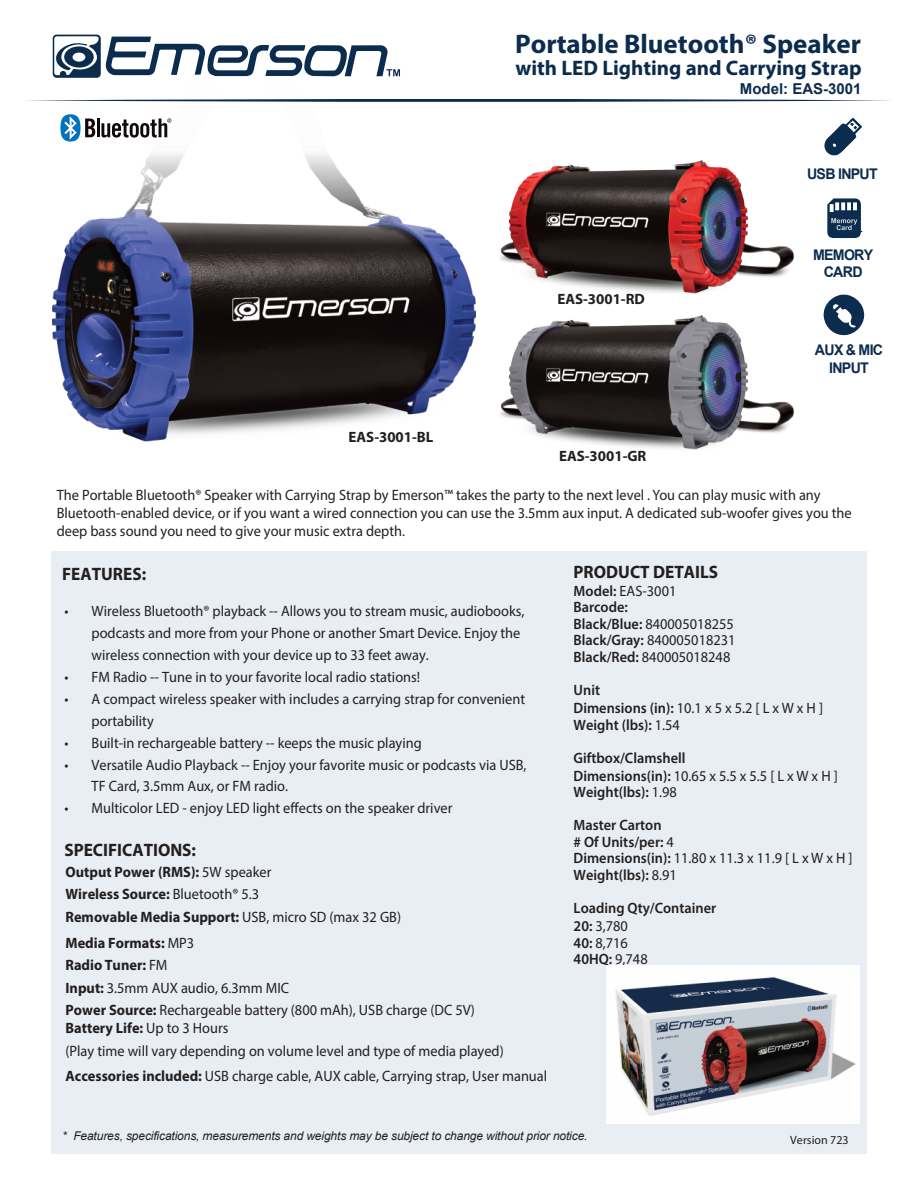
<style>
.page{position:relative;width:918px;height:1188px;background:#fff}
.page>*{position:absolute;margin:0;border:0;box-sizing:border-box;transform-origin:0 0}
.t1{font:700 27px "Myriad Pro";color:#0c2c4e}
.t2{font:700 21px "Myriad Pro";color:#0c2c4e}
.t3{font:700 18px "Myriad Pro";color:#231f20;scale:.96 1}
.t4{font:15px/21.9px "Myriad Pro";color:#231f20;scale:.96 1}
.t5{font:600 15px/16.5px "Myriad Pro";color:#231f20;scale:.96 1}
.t6{font:700 15px/22.5px "Myriad Pro";color:#231f20;scale:.96 1}
.t7{font:700 15px "Myriad Pro";color:#231f20}
.t8{font:700 15px "Arial";color:#0c2c4e}
.t9{font:700 14.7px/17.7px "Arial";letter-spacing:-.05em;color:#0c2c4e;text-align:center;scale:.96 1}
.t10{font:italic 12px "Arial";letter-spacing:-.01em;color:#231f20}
.t11{font:12px "Myriad Pro";color:#231f20}
.s1{font-style:inherit}
.s2{font-weight:400}
.s3{font-weight:600}
.s4{font-weight:700}
</style>
<div class="page">
<img style="left:53px;top:267px;width:423px;height:175px">
<svg style="left:52px;top:34px;width:413px;height:233px"></svg>
<div style="left:51px;top:551px;width:816px;height:603px;background:#e8eef4"></div>
<svg style="left:26px;top:98px;width:864px;height:4px"></svg>
<svg style="left:60px;top:114px;width:111px;height:28px"></svg>
<svg style="left:824px;top:118px;width:38px;height:37px"></svg>
<svg style="left:823px;top:295px;width:41px;height:41px"></svg>
<svg style="left:827px;top:198px;width:35px;height:40px"></svg>
<img style="left:607px;top:965px;width:252px;height:158px">
<img style="left:500px;top:160px;width:294px;height:290px">
<svg style="left:53px;top:35px;width:347px;height:43px"></svg>
<h1 class="t1" style="left:515px;top:26px;width:347px">Portable Bluetooth® Speaker</h1>
<h2 class="t2" style="left:516px;top:54px;width:348px">with LED Lighting and Carrying Strap</h2>
<p class="t8" style="left:740px;top:79px;width:123px">Model: EAS-3001</p>
<p class="t9" style="left:807px;top:165px;width:75px">USB INPUT</p>
<p class="t7" style="left:349px;top:428px;width:86px">EAS-3001-BL</p>
<p class="t7" style="left:557px;top:290px;width:89px">EAS-3001-RD</p>
<p class="t7" style="left:559px;top:446px;width:89px">EAS-3001-GR</p>
<p class="t9" style="left:813px;top:246px;width:64px;line-height:17px">MEMORY<br>CARD</p>
<p class="t9" style="left:815px;top:342px;width:73px">AUX <span class="s1">&amp; MIC<br></span>INPUT</p>
<p class="t4" style="left:57px;top:485px;width:830px;line-height:18px">The Portable Bluetooth® Speaker with Carrying Strap by Emerson™ takes the party to the next level . You can play music with any<br>Bluetooth-enabled device, or if you want a wired connection you can use the 3.5mm aux input. A dedicated sub-woofer gives you the deep bass sound you need to give your music extra depth.</p>
<p class="t3" style="left:62px;top:562px;width:89px">FEATURES:</p>
<p class="t3" style="left:574px;top:561px;width:152px">PRODUCT DETAILS</p>
<p class="t5" style="left:574px;top:582px;width:170px">Model: <span class="s2">EAS-3001<br></span>Barcode:<br>Black/Blue: <span class="s2">840005018255<br></span>Black/Gray: <span class="s2">840005018231<br></span>Black/Red: <span class="s2">840005018248</span></p>
<p class="t5" style="left:574px;top:681px;width:261px;line-height:18px">Unit<br>Dimensions (in): <span class="s2">10.1 x 5 x 5.2 [ L x W x H ]</span></p>
<p class="t5" style="left:574px;top:716px;width:112px">Weight (lbs): <span class="s2">1.54</span></p>
<p class="t5" style="left:574px;top:748px;width:277px;line-height:18px">Giftbox/Clamshell<br>Dimensions(in): <span class="s2">10.65 x 5.5 x 5.5 [ L x W x H ]</span></p>
<p class="t5" style="left:574px;top:784px;width:109px">Weight(lbs): <span class="s2">1.98</span></p>
<p class="t5" style="left:574px;top:817px;width:292px">Master Carton<br># Of Units/per: <span class="s2">4<br></span>Dimensions(in): <span class="s2">11.80 x 11.3 x 11.9 [ L x W x H ]<br></span>Weight(lbs): <span class="s2">8.91</span></p>
<p class="t5" style="left:574px;top:899px;width:150px;line-height:18px">Loading Qty/Container<br>20: <span class="s2">3,780</span></p>
<p class="t4" style="left:574px;top:934px;width:79px;line-height:16.6px"><span class="s3">40:</span> 8,716<br><span class="s3">40HQ:</span> 9,748</p>
<p class="t4" style="left:92px;top:600px;width:452px;text-indent:-27px">• Wireless Bluetooth® playback -- Allows you to stream music, audiobooks, podcasts and more from your Phone or another Smart Device. Enjoy the wireless connection with your device up to 33 feet away.</p>
<p class="t4" style="left:65px;top:666px;width:372px">• FM Radio -- Tune in to your favorite local radio stations!</p>
<p class="t4" style="left:92px;top:688px;width:453px;text-indent:-27px">• A compact wireless speaker with includes a carrying strap for convenient portability</p>
<p class="t4" style="left:65px;top:731px;width:374px">• Built-in rechargeable battery -- keeps the music playing</p>
<p class="t4" style="left:92px;top:753px;width:455px;text-indent:-27px">• Versatile Audio Playback -- Enjoy your favorite music or podcasts via USB,<br>TF Card, 3.5mm Aux, or FM radio.</p>
<p class="t4" style="left:65px;top:797px;width:406px">• Multicolor LED - enjoy LED light effects on the speaker driver</p>
<p class="t3" style="left:64px;top:839px;width:139px">SPECIFICATIONS:</p>
<p class="t6" style="left:66px;top:860px;width:351px">Output Power (RMS): <span class="s2">5W speaker<br></span>Wireless Source: <span class="s2">Bluetooth® 5.3<br></span>Removable Media Support: <span class="s2">USB, micro SD (max 32 GB)</span></p>
<p class="t4" style="left:66px;top:931px;width:428px"><span class="s4">Media Formats:</span> MP3<br><span class="s4">Radio Tuner:</span> FM<br><span class="s4">Input:</span> 3.5mm AUX audio, 6.3mm MIC<br><span class="s4">Power Source:</span> Rechargeable battery (800 mAh), USB charge (DC 5V)</p>
<p class="t4" style="left:66px;top:1017px;width:458px;line-height:22.5px"><span class="s4">Battery Life:</span> Up to 3 Hours<br>(Play time will vary depending on volume level and type of media played)</p>
<p class="t4" style="left:66px;top:1065px;width:503px"><span class="s4">Accessories included:</span> USB charge cable, AUX cable, Carrying strap, User manual</p>
<p class="t10" style="left:62px;top:1128px;width:527px">* Features, specifications, measurements and weights <span class="s1">may be subject to change without prior notice.</span></p>
<p class="t11" style="left:790px;top:1133px;width:60px">Version 723</p>
</div>
